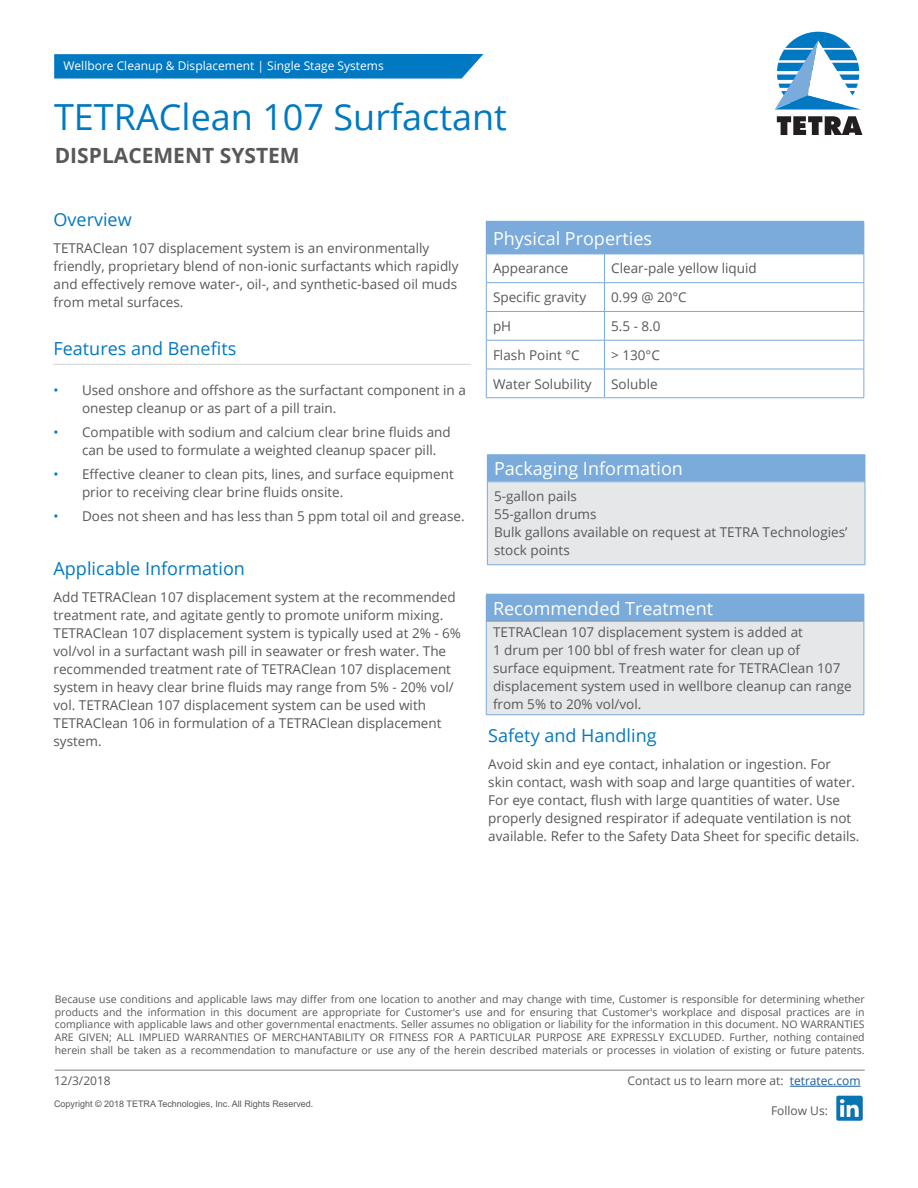
<style>
.page{position:relative;width:918px;height:1188px;background:#fff}
.page>*{position:absolute;margin:0;border:0;box-sizing:border-box;transform-origin:0 0}
.t1{font:36px "Open Sans";color:#0079c2}
.t2{font:700 21px "Open Sans";color:#57585a}
.Header1{font:18px "Open Sans";color:#0079c2}
.table_titles{font:18px "Open Sans";color:#fff}
.text_9{font:13.5px/18px "Open Sans";color:#57585a}
.t3{font:12px "Open Sans";color:#57585a}
.t4{font:12px "Open Sans";color:#fff}
.t5{font:10.5px/12.6px "Open Sans";color:#57585a;text-align:justify}
.t6{font:9px "Arial";color:#57585a}
.s1{color:#0079c2}
.s2{color:#175d9e}
</style>
<div class="page">
<hr style="left:55px;top:1070px;width:810px;height:1px;background:#a8a9ad">
<img style="left:837px;top:1095px;width:25px;height:26px">
<svg style="left:54px;top:54px;width:429px;height:25px;background:#0b7fc4"></svg>
<svg style="left:777px;top:116px;width:85px;height:19px"></svg>
<svg style="left:775px;top:32px;width:86px;height:78px"></svg>
<hr style="left:790px;top:1086px;width:71px;height:1px;background:#175d9e">
<hr style="left:54px;top:364px;width:417px;height:1px;background:#d1d2d4">
<div style="left:486px;top:221px;width:378px;height:33px;background:#7aabdb"></div>
<svg style="left:487px;top:255px;width:377px;height:142px"></svg>
<hr style="left:864px;top:222px;width:1px;height:32px;background:#7aabdb">
<hr style="left:486px;top:254px;width:118px;height:1px;background:#7aabdb">
<hr style="left:604px;top:254px;width:260px;height:1px;background:#7aabdb">
<hr style="left:486px;top:282px;width:118px;height:1px;background:#7aabdb">
<hr style="left:604px;top:282px;width:260px;height:1px;background:#7aabdb">
<hr style="left:486px;top:311px;width:118px;height:1px;background:#7aabdb">
<hr style="left:604px;top:311px;width:260px;height:1px;background:#7aabdb">
<hr style="left:486px;top:340px;width:118px;height:1px;background:#7aabdb">
<hr style="left:604px;top:340px;width:260px;height:1px;background:#7aabdb">
<hr style="left:486px;top:369px;width:118px;height:1px;background:#7aabdb">
<svg style="left:486px;top:254px;width:1px;height:143px"></svg>
<hr style="left:604px;top:369px;width:260px;height:1px;background:#7aabdb">
<svg style="left:604px;top:254px;width:1px;height:143px"></svg>
<svg style="left:864px;top:254px;width:1px;height:144px"></svg>
<hr style="left:486px;top:397px;width:118px;height:1px;background:#7aabdb">
<hr style="left:604px;top:397px;width:260px;height:1px;background:#7aabdb">
<div style="left:487px;top:455px;width:378px;height:27px;background:#7aabdb"></div>
<div style="left:487px;top:482px;width:378px;height:83px;background:#e6e7e9"></div>
<hr style="left:487px;top:454px;width:378px;height:1px;background:#7aabdb">
<svg style="left:865px;top:455px;width:1px;height:27px"></svg>
<hr style="left:487px;top:482px;width:1px;height:83px;background:#7aabdb">
<hr style="left:865px;top:482px;width:1px;height:83px;background:#7aabdb">
<hr style="left:487px;top:565px;width:378px;height:1px;background:#7aabdb">
<div style="left:486px;top:594px;width:378px;height:27px;background:#7aabdb"></div>
<div style="left:486px;top:621px;width:378px;height:94px;background:#e6e7e9"></div>
<svg style="left:864px;top:594px;width:1px;height:27px"></svg>
<hr style="left:486px;top:621px;width:1px;height:94px;background:#7aabdb">
<hr style="left:864px;top:621px;width:1px;height:94px;background:#7aabdb">
<hr style="left:486px;top:715px;width:378px;height:1px;background:#7aabdb">
<hr style="left:486px;top:621px;width:378px;height:1px;background:#939598">
<p class="t4" style="left:63px;top:58px;width:322px">Wellbore Cleanup &amp; Displacement | Single Stage Systems</p>
<h1 class="t1" style="left:54px;top:93px;width:454px">TETRAClean 107 Surfactant</h1>
<h2 class="t2" style="left:55px;top:141px;width:246px">DISPLACEMENT SYSTEM</h2>
<p class="Header1" style="left:54px;top:207px;width:80px">Overview</p>
<p class="text_9" style="left:54px;top:239px;width:406px">TETRAClean 107 displacement system is an environmentally friendly, proprietary blend of non-ionic surfactants which rapidly and effectively remove water-, oil-, and synthetic-based oil muds from metal surfaces.</p>
<p class="Header1" style="left:54px;top:336px;width:184px">Features and Benefits</p>
<p class="text_9" style="left:82px;top:381px;width:385px;text-indent:-28px"><span class="s1">•</span> Used onshore and offshore as the surfactant component in a onestep cleanup or as part of a pill train.</p>
<p class="text_9" style="left:82px;top:423px;width:370px;text-indent:-28px"><span class="s1">•</span> Compatible with sodium and calcium clear brine fluids and can be used to formulate a weighted cleanup spacer pill.</p>
<p class="text_9" style="left:82px;top:465px;width:373px;text-indent:-28px"><span class="s1">•</span> Effective cleaner to clean pits, lines, and surface equipment prior to receiving clear brine fluids onsite.</p>
<p class="text_9" style="left:54px;top:507px;width:413px"><span class="s1">•</span> Does not sheen and has less than 5 ppm total oil and grease.</p>
<p class="Header1" style="left:54px;top:557px;width:193px">Applicable Information</p>
<p class="text_9" style="left:54px;top:588px;width:409px">Add TETRAClean 107 displacement system at the recommended treatment rate, and agitate gently to promote uniform mixing.<br>TETRAClean 107 displacement system is typically used at 2% - 6% vol/vol in a surfactant wash pill in seawater or fresh water. The recommended treatment rate of TETRAClean 107 displacement system in heavy clear brine fluids may range from 5% - 20% vol/ vol. TETRAClean 107 displacement system can be used with TETRAClean 106 in formulation of a TETRAClean displacement system.</p>
<p class="table_titles" style="left:493px;top:226px;width:161px">Physical Properties</p>
<p class="text_9" style="left:493px;top:259px;width:77px">Appearance</p>
<p class="text_9" style="left:611px;top:259px;width:147px">Clear-pale yellow liquid</p>
<p class="text_9" style="left:493px;top:288px;width:95px">Specific gravity</p>
<p class="text_9" style="left:611px;top:288px;width:77px">0.99 @ 20°C</p>
<p class="text_9" style="left:493px;top:317px;width:20px">pH</p>
<p class="text_9" style="left:611px;top:317px;width:51px">5.5 - 8.0</p>
<p class="text_9" style="left:493px;top:346px;width:88px">Flash Point °C</p>
<p class="text_9" style="left:611px;top:346px;width:50px">&gt; 130°C</p>
<p class="text_9" style="left:493px;top:374px;width:100px">Water Solubility</p>
<p class="text_9" style="left:611px;top:374px;width:48px">Soluble</p>
<p class="table_titles" style="left:494px;top:456px;width:190px">Packaging Information</p>
<p class="text_9" style="left:494px;top:487px;width:84px">5-gallon pails</p>
<p class="text_9" style="left:494px;top:505px;width:104px">55-gallon drums</p>
<p class="text_9" style="left:494px;top:523px;width:355px">Bulk gallons available on request at TETRA Technologies’</p>
<p class="text_9" style="left:494px;top:541px;width:77px">stock points</p>
<p class="table_titles" style="left:493px;top:596px;width:222px">Recommended Treatment</p>
<p class="text_9" style="left:493px;top:623px;width:360px">TETRAClean 107 displacement system is added at<br>1 drum per 100 bbl of fresh water for clean up of<br>surface equipment. Treatment rate for TETRAClean 107 displacement system used in wellbore cleanup can range from 5% to 20% vol/vol.</p>
<p class="Header1" style="left:488px;top:723px;width:170px">Safety and Handling</p>
<p class="text_9" style="left:488px;top:755px;width:373px">Avoid skin and eye contact, inhalation or ingestion. For skin contact, wash with soap and large quantities of water.<br>For eye contact, flush with large quantities of water. Use properly designed respirator if adequate ventilation is not available. Refer to the Safety Data Sheet for specific details.</p>
<p class="t5" style="left:55px;top:993px;width:811px">Because use conditions and applicable laws may differ from one location to another and may change with time, Customer is responsible for determining whether products and the information in this document are appropriate for Customer's use and for ensuring that Customer's workplace and disposal practices are in compliance with applicable laws and other governmental enactments. Seller assumes no obligation or liability for the information in this document. NO WARRANTIES ARE GIVEN; ALL IMPLIED WARRANTIES OF MERCHANTABILITY OR FITNESS FOR A PARTICULAR PURPOSE ARE EXPRESSLY EXCLUDED. Further, nothing contained herein shall be taken as a recommendation to manufacture or use any of the herein described materials or processes in violation of existing or future patents.</p>
<p class="t3" style="left:54px;top:1073px;width:58px">12/3/2018</p>
<p class="t6" style="left:54px;top:1097px;width:261px">Copyright © 2018 TETRA Technologies, Inc. All Rights Reserved.</p>
<p class="t3" style="left:628px;top:1073px;width:235px">Contact us to learn more at: <span class="s2">tetratec.com</span></p>
<p class="t3" style="left:771px;top:1103px;width:58px">Follow Us:</p>
</div>
